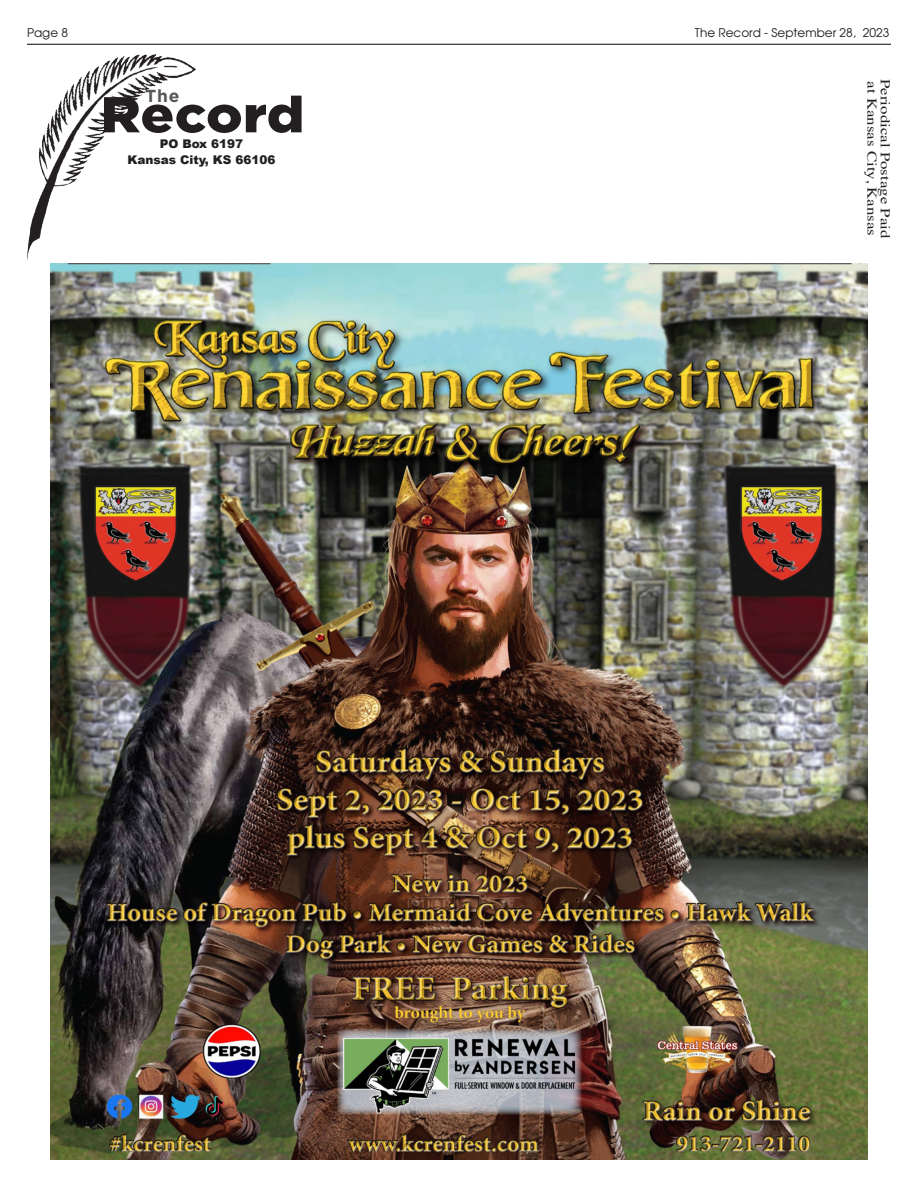
<style>
.page{position:relative;width:918px;height:1188px;background:#fff}
.page>*{position:absolute;margin:0;border:0;box-sizing:border-box;transform-origin:0 0}
.t1{font:900 50.25px "Gotham";letter-spacing:-.005em;color:#231f20;scale:1.11 1}
.t2{font:700 17.4px "Gotham";color:#57585a}
.t3{font:13.5px "Times";color:#231f20;scale:1.25 1}
.t4{font:12px "Avant Garde";color:#231f20}
.t5{font:900 12px "Arial";color:#231f20}
</style>
<div class="page">
<hr style="left:27px;top:44px;width:864px;height:1px;background:#231f20">
<img style="left:27px;top:54px;width:168px;height:210px">
<img style="left:50px;top:264px;width:817px;height:896px">
<p class="t4" style="left:27px;top:25px;width:43px">Page 8</p>
<p class="t4" style="left:695px;top:25px;width:196px">The Record - September 28, 2023</p>
<p class="t2" style="left:145px;top:84px;width:36px">The</p>
<p class="t5" style="left:160px;top:135px;width:85px">PO Box 6197</p>
<p class="t5" style="left:127px;top:151px;width:150px">Kansas City, KS 66106</p>
<p class="t1" style="left:101px;top:80px;width:185px">Record</p>
<p class="t3" style="left:885px;top:81px;width:125px;rotate:90deg">at Kansas City, Kansas</p>
<p class="t3" style="left:898px;top:79px;width:129px;rotate:90deg">Periodical Postage Paid</p>
</div>
